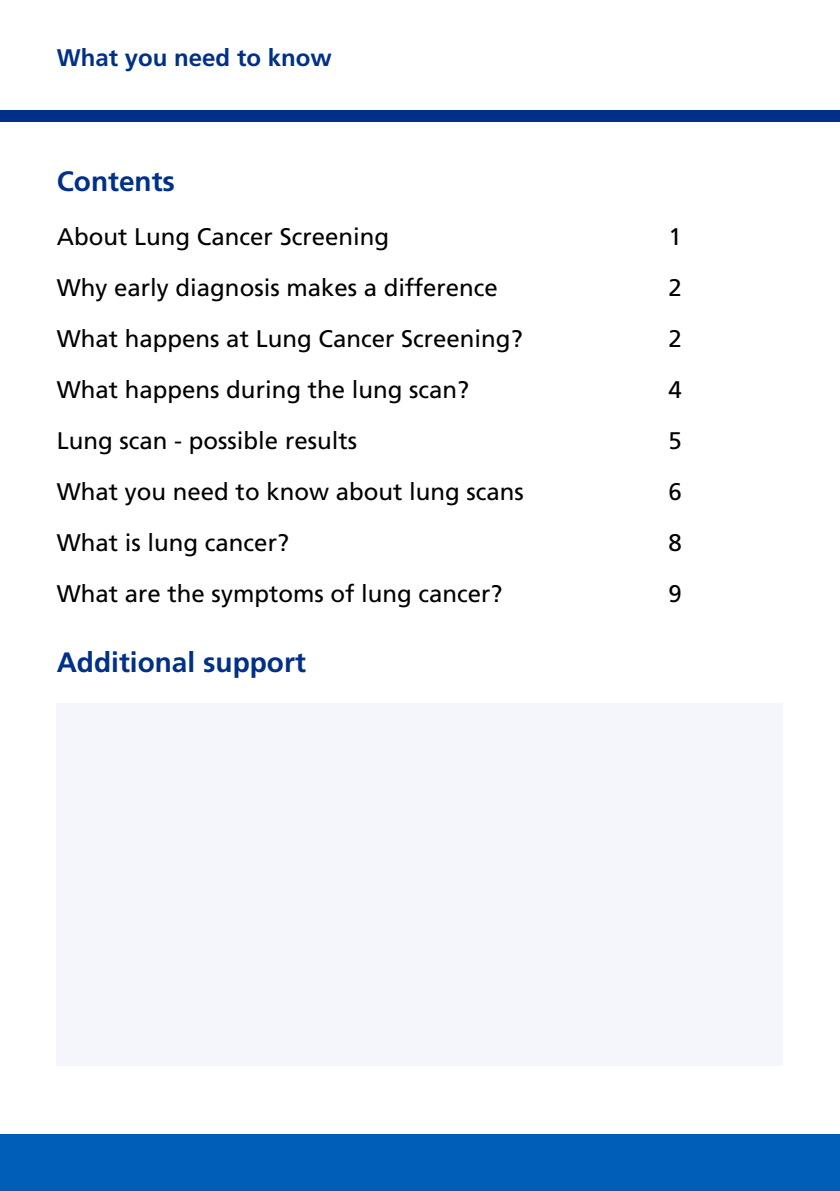
<style>
.page{position:relative;width:840px;height:1191px;background:#fff}
.page>*{position:absolute;margin:0;border:0;box-sizing:border-box;transform-origin:0 0}
.t1{font:700 28px "Frutiger LT Pro";color:#003087}
.t2{font:24px "Frutiger LT Pro";color:#000}
.t3{font:700 24px "Frutiger LT Pro";color:#003087}
</style>
<div class="page">
<div style="left:0;top:111px;width:839px;height:11px;background:#003087"></div>
<div style="left:0;top:1134px;width:839px;height:57px;background:#005eb8"></div>
<div style="left:57px;top:703px;width:725px;height:363px;background:#f4f6fb"></div>
<p class="t3" style="left:57px;top:43px;width:276px">What you need to know</p>
<p class="t1" style="left:57px;top:165px;width:120px">Contents</p>
<p class="t2" style="left:57px;top:222px;width:334px">About Lung Cancer Screening</p>
<p class="t2" style="left:668px;top:222px;width:15px">1</p>
<p class="t2" style="left:57px;top:274px;width:442px">Why early diagnosis makes a difference</p>
<p class="t2" style="left:668px;top:274px;width:15px">2</p>
<p class="t2" style="left:57px;top:325px;width:467px">What happens at Lung Cancer Screening?</p>
<p class="t2" style="left:668px;top:325px;width:15px">2</p>
<p class="t2" style="left:57px;top:376px;width:414px">What happens during the lung scan?</p>
<p class="t2" style="left:668px;top:376px;width:15px">4</p>
<p class="t2" style="left:57px;top:427px;width:302px">Lung scan - possible results</p>
<p class="t2" style="left:668px;top:427px;width:15px">5</p>
<p class="t2" style="left:57px;top:478px;width:468px">What you need to know about lung scans</p>
<p class="t2" style="left:668px;top:478px;width:15px">6</p>
<p class="t2" style="left:57px;top:529px;width:234px">What is lung cancer?</p>
<p class="t2" style="left:668px;top:529px;width:15px">8</p>
<p class="t2" style="left:57px;top:580px;width:447px">What are the symptoms of lung cancer?</p>
<p class="t2" style="left:668px;top:580px;width:15px">9</p>
<p class="t1" style="left:57px;top:645px;width:250px">Additional support</p>
</div>
